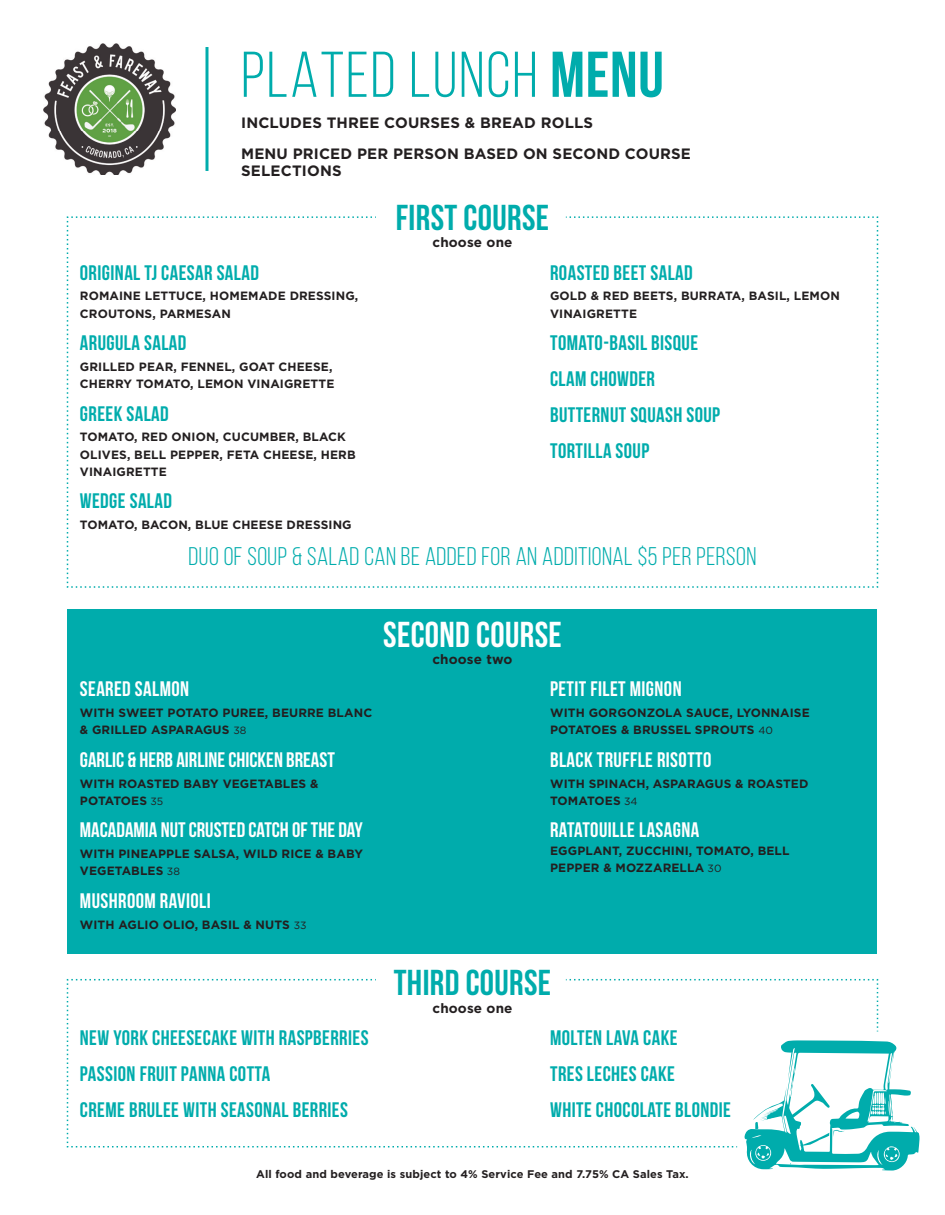
<style>
.page{position:relative;width:945px;height:1215px;background:#fff}
.page>*{position:absolute;margin:0;border:0;box-sizing:border-box;transform-origin:0 0}
.menu_category_-_lunch{font:64.5px "Bebas Neue";letter-spacing:.03em;color:#00acac}
.menu_category_-_lunch-2{font:700 36px "Bebas Neue";letter-spacing:.01em;color:#00acac}
.menu_category_-_lunch-3{font:700 36px "Bebas Neue";letter-spacing:.01em;color:#fff}
.menu_category_-_lunch-4{font:25.5px "Bebas Neue";letter-spacing:.02em;color:#00acac}
.menu_category_-_lunch-5{font:21px "Bebas Neue";letter-spacing:.02em;color:#00acac}
.menu_category_-_lunch-6{font:21px "Bebas Neue";letter-spacing:.02em;color:#fff}
.menu_category_-_lunch-7{font:21px "Bebas Neue";color:#fff}
.menu_category_-_lunch-8{font:700 15px/17.4px "Gotham";letter-spacing:.01em;color:#231f20}
.menu_category_-_lunch-9{font:700 13.5px "Gotham";letter-spacing:.01em;color:#231f20}
.menu_category_-_lunch-10{font:700 12px/17.4px "Gotham";letter-spacing:.01em;color:#231f20}
.menu_category_-_lunch-11{font:700 12px "Gotham";letter-spacing:-.02em;color:#231f20}
.menu_category_-_lunch-12{font:700 11.1px "Gotham";letter-spacing:.01em;color:#231f20}
.s1{font-weight:700}
.s2{font-weight:400;font-size:10.5px}
</style>
<div class="page">
<div style="left:68px;top:609px;width:810px;height:344px;background:#00acac"></div>
<svg style="left:66px;top:216px;width:813px;height:372px"></svg>
<img style="left:44px;top:44px;width:131px;height:130px">
<hr style="left:206px;top:47px;width:2px;height:124px;background:#00acac">
<svg style="left:67px;top:978px;width:853px;height:193px"></svg>
<p class="menu_category_-_lunch" style="left:241px;top:40px;width:424px">PLATED LUNCH <span class="s1">MENU</span></p>
<p class="menu_category_-_lunch-8" style="left:241px;top:114px;width:353px">INCLUDES THREE COURSES &amp; BREAD ROLLS</p>
<p class="menu_category_-_lunch-8" style="left:241px;top:144px;width:451px">MENU PRICED PER PERSON BASED ON SECOND COURSE<br>SELECTIONS</p>
<p class="menu_category_-_lunch-2" style="left:396px;top:198px;width:155px">FIRST COURSE</p>
<p class="menu_category_-_lunch-9" style="left:432px;top:233px;width:82px">choose one</p>
<p class="menu_category_-_lunch-5" style="left:80px;top:261px;width:181px">ORIGINAL TJ CAESAR SALAD</p>
<p class="menu_category_-_lunch-10" style="left:80px;top:287px;width:280px">ROMAINE LETTUCE, HOMEMADE DRESSING,</p>
<p class="menu_category_-_lunch-10" style="left:80px;top:305px;width:152px">CROUTONS, PARMESAN</p>
<p class="menu_category_-_lunch-5" style="left:80px;top:331px;width:108px">ARUGULA SALAD</p>
<p class="menu_category_-_lunch-10" style="left:80px;top:358px;width:254px">GRILLED PEAR, FENNEL, GOAT CHEESE,</p>
<p class="menu_category_-_lunch-10" style="left:80px;top:375px;width:256px">CHERRY TOMATO, LEMON VINAIGRETTE</p>
<p class="menu_category_-_lunch-5" style="left:80px;top:402px;width:90px">GREEK SALAD</p>
<p class="menu_category_-_lunch-10" style="left:80px;top:428px;width:268px">TOMATO, RED ONION, CUCUMBER, BLACK</p>
<p class="menu_category_-_lunch-10" style="left:80px;top:446px;width:277px">OLIVES, BELL PEPPER, FETA CHEESE, HERB</p>
<p class="menu_category_-_lunch-10" style="left:80px;top:463px;width:88px">VINAIGRETTE</p>
<p class="menu_category_-_lunch-5" style="left:80px;top:490px;width:94px">WEDGE SALAD</p>
<p class="menu_category_-_lunch-10" style="left:80px;top:516px;width:273px">TOMATO, BACON, BLUE CHEESE DRESSING</p>
<p class="menu_category_-_lunch-5" style="left:550px;top:261px;width:144px">ROASTED BEET SALAD</p>
<p class="menu_category_-_lunch-10" style="left:550px;top:287px;width:291px">GOLD &amp; RED BEETS, BURRATA, BASIL, LEMON</p>
<p class="menu_category_-_lunch-10" style="left:550px;top:305px;width:88px">VINAIGRETTE</p>
<p class="menu_category_-_lunch-5" style="left:550px;top:331px;width:149px">TOMATO-BASIL BISQUE</p>
<p class="menu_category_-_lunch-5" style="left:550px;top:367px;width:106px">CLAM CHOWDER</p>
<p class="menu_category_-_lunch-5" style="left:550px;top:403px;width:172px">BUTTERNUT SQUASH SOUP</p>
<p class="menu_category_-_lunch-5" style="left:550px;top:439px;width:101px">TORTILLA SOUP</p>
<p class="menu_category_-_lunch-4" style="left:189px;top:543px;width:569px">DUO OF SOUP &amp; SALAD CAN BE ADDED FOR AN ADDITIONAL $5 PER PERSON</p>
<p class="menu_category_-_lunch-6" style="left:80px;top:677px;width:111px">SEARED SALMON</p>
<p class="menu_category_-_lunch-10" style="left:80px;top:704px;width:294px">WITH SWEET POTATO PUREE, BEURRE BLANC &amp; GRILLED ASPARAGUS <span class="s2">38</span></p>
<p class="menu_category_-_lunch-7" style="left:80px;top:748px;width:256px">GARLIC &amp; HERB AIRLINE CHICKEN BREAST</p>
<p class="menu_category_-_lunch-10" style="left:80px;top:775px;width:240px">WITH ROASTED BABY VEGETABLES &amp;</p>
<p class="menu_category_-_lunch-11" style="left:80px;top:793px;width:85px">POTATOES <span class="s2">35</span></p>
<p class="menu_category_-_lunch-7" style="left:80px;top:818px;width:284px">MACADAMIA NUT CRUSTED CATCH OF THE DAY</p>
<p class="menu_category_-_lunch-10" style="left:80px;top:845px;width:285px">WITH PINEAPPLE SALSA, WILD RICE &amp; BABY</p>
<p class="menu_category_-_lunch-10" style="left:80px;top:862px;width:102px">VEGETABLES <span class="s2">38</span></p>
<p class="menu_category_-_lunch-6" style="left:80px;top:889px;width:132px">MUSHROOM RAVIOLI</p>
<p class="menu_category_-_lunch-10" style="left:80px;top:916px;width:228px">WITH AGLIO OLIO, BASIL &amp; NUTS <span class="s2">33</span></p>
<p class="menu_category_-_lunch-3" style="left:383px;top:614px;width:180px">SECOND COURSE</p>
<p class="menu_category_-_lunch-9" style="left:432px;top:650px;width:82px">choose two</p>
<p class="menu_category_-_lunch-6" style="left:550px;top:677px;width:133px">PETIT FILET MIGNON</p>
<p class="menu_category_-_lunch-10" style="left:550px;top:704px;width:261px">WITH GORGONZOLA SAUCE, LYONNAISE</p>
<p class="menu_category_-_lunch-10" style="left:550px;top:721px;width:224px">POTATOES &amp; BRUSSEL SPROUTS <span class="s2">40</span></p>
<p class="menu_category_-_lunch-6" style="left:550px;top:748px;width:163px">BLACK TRUFFLE RISOTTO</p>
<p class="menu_category_-_lunch-10" style="left:550px;top:775px;width:260px">WITH SPINACH, ASPARAGUS &amp; ROASTED</p>
<p class="menu_category_-_lunch-10" style="left:550px;top:792px;width:89px">TOMATOES <span class="s2">34</span></p>
<p class="menu_category_-_lunch-6" style="left:550px;top:818px;width:151px">RATATOUILLE LASAGNA</p>
<p class="menu_category_-_lunch-10" style="left:550px;top:842px;width:241px">EGGPLANT, ZUCCHINI, TOMATO, BELL</p>
<p class="menu_category_-_lunch-10" style="left:550px;top:859px;width:173px">PEPPER &amp; MOZZARELLA <span class="s2">30</span></p>
<p class="menu_category_-_lunch-5" style="left:80px;top:1026px;width:290px">NEW YORK CHEESECAKE WITH RASPBERRIES</p>
<p class="menu_category_-_lunch-5" style="left:80px;top:1062px;width:192px">PASSION FRUIT PANNA COTTA</p>
<p class="menu_category_-_lunch-5" style="left:80px;top:1098px;width:270px">CREME BRULEE WITH SEASONAL BERRIES</p>
<p class="menu_category_-_lunch-2" style="left:394px;top:963px;width:159px">THIRD COURSE</p>
<p class="menu_category_-_lunch-9" style="left:432px;top:999px;width:82px">choose one</p>
<p class="menu_category_-_lunch-5" style="left:550px;top:1026px;width:129px">MOLTEN LAVA CAKE</p>
<p class="menu_category_-_lunch-5" style="left:550px;top:1062px;width:126px">TRES LECHES CAKE</p>
<p class="menu_category_-_lunch-5" style="left:550px;top:1098px;width:182px">WHITE CHOCOLATE BLONDIE</p>
<p class="menu_category_-_lunch-12" style="left:256px;top:1167px;width:434px">All food and beverage is subject to 4% Service Fee and 7.75% CA Sales Tax.</p>
</div>
